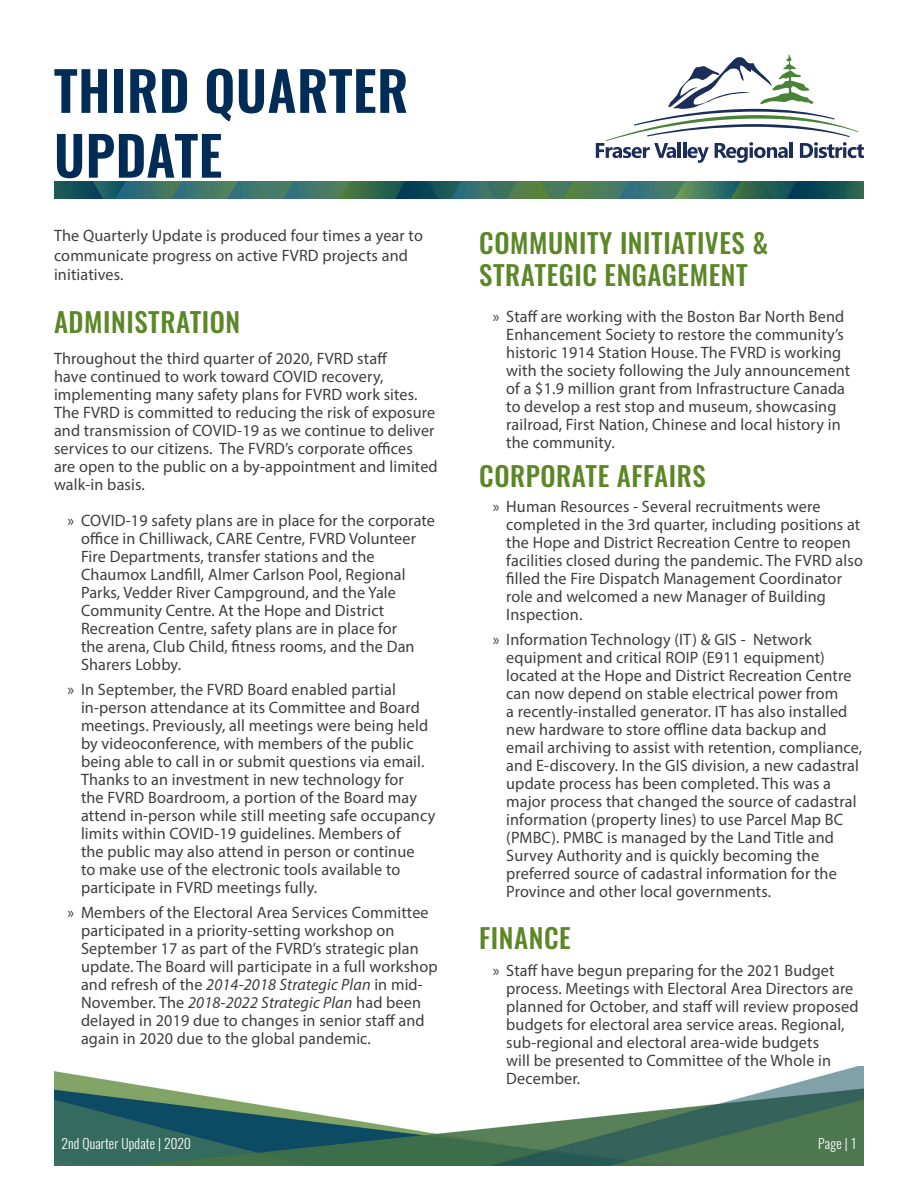
<style>
.page{position:relative;width:918px;height:1188px;background:#fff}
.page>*{position:absolute;margin:0;border:0;box-sizing:border-box;transform-origin:0 0}
.Section_TITLE{font:600 54px/64.8px "Oswald";letter-spacing:.01em;color:#002c55}
.H2_DK_Green{font:500 27px/32.4px "Oswald";letter-spacing:.02em;color:#5c8727}
.Bullets_1{font:500 27px "Oswald";letter-spacing:.02em;color:#5c8727}
.H2_DK_Green-2{font:16.5px/18px "Myriad Pro";letter-spacing:.01em;color:#3e3e3f}
.Body{font:16.5px/19.5px "Myriad Pro";letter-spacing:.01em;color:#3e3e3f}
.t1{font:300 13.5px "Oswald";letter-spacing:.01em;color:#fff}
.s1{font-style:italic}
</style>
<div class="page">
<img style="left:54px;top:1066px;width:810px;height:100px">
<svg style="left:54px;top:181px;width:810px;height:18px;background:#336b5e"></svg>
<svg style="left:596px;top:54px;width:268px;height:109px"></svg>
<p class="Section_TITLE" style="left:54px;top:60px;width:356px">THIRD QUARTER<br>UPDATE</p>
<p class="Body" style="left:54px;top:226px;width:370px">The Quarterly Update is produced four times a year to communicate progress on active FVRD projects and initiatives.</p>
<p class="H2_DK_Green" style="left:54px;top:307px;width:188px">ADMINISTRATION</p>
<p class="H2_DK_Green-2" style="left:54px;top:350px;width:385px">Throughout the third quarter of 2020, FVRD staff<br>have continued to work toward COVID recovery, implementing many safety plans for FVRD work sites.<br>The FVRD is committed to reducing the risk of exposure and transmission of COVID-19 as we continue to deliver services to our citizens. The FVRD’s corporate offices are open to the public on a by-appointment and limited walk-in basis.</p>
<p class="H2_DK_Green-2" style="left:81px;top:512px;width:356px;text-indent:-14px">» COVID-19 safety plans are in place for the corporate office in Chilliwack, CARE Centre, FVRD Volunteer Fire Departments, transfer stations and the Chaumox Landfill, Almer Carlson Pool, Regional Parks, Vedder River Campground, and the Yale Community Centre. At the Hope and District Recreation Centre, safety plans are in place for<br>the arena, Club Child, fitness rooms, and the Dan Sharers Lobby.</p>
<p class="H2_DK_Green-2" style="left:81px;top:680px;width:356px;text-indent:-14px">» In September, the FVRD Board enabled partial in-person attendance at its Committee and Board meetings. Previously, all meetings were being held by videoconference, with members of the public being able to call in or submit questions via email.<br>Thanks to an investment in new technology for<br>the FVRD Boardroom, a portion of the Board may attend in-person while still meeting safe occupancy limits within COVID-19 guidelines. Members of<br>the public may also attend in person or continue<br>to make use of the electronic tools available to participate in FVRD meetings fully.</p>
<p class="H2_DK_Green-2" style="left:81px;top:903px;width:358px;text-indent:-14px">» Members of the Electoral Area Services Committee participated in a priority-setting workshop on September 17 as part of the FVRD’s strategic plan update. The Board will participate in a full workshop and refresh of the <span class="s1">2014-2018 Strategic Plan</span> in mid-November. The <span class="s1">2018-2022 Strategic Plan</span> had been delayed in 2019 due to changes in senior staff and again in 2020 due to the global pandemic.</p>
<p class="H2_DK_Green" style="left:479px;top:228px;width:291px">COMMUNITY INITIATIVES &amp;<br>STRATEGIC ENGAGEMENT</p>
<p class="H2_DK_Green-2" style="left:506px;top:307px;width:345px;text-indent:-14px">» Staff are working with the Boston Bar North Bend Enhancement Society to restore the community’s historic 1914 Station House. The FVRD is working with the society following the July announcement of a $1.9 million grant from Infrastructure Canada to develop a rest stop and museum, showcasing railroad, First Nation, Chinese and local history in the community.</p>
<p class="Bullets_1" style="left:479px;top:462px;width:228px">CORPORATE AFFAIRS</p>
<p class="H2_DK_Green-2" style="left:506px;top:497px;width:358px;text-indent:-14px">» Human Resources - Several recruitments were completed in the 3rd quarter, including positions at the Hope and District Recreation Centre to reopen facilities closed during the pandemic. The FVRD also filled the Fire Dispatch Management Coordinator role and welcomed a new Manager of Building Inspection.</p>
<p class="H2_DK_Green-2" style="left:506px;top:630px;width:358px;text-indent:-14px">» Information Technology (IT) &amp; GIS - Network equipment and critical ROIP (E911 equipment) located at the Hope and District Recreation Centre can now depend on stable electrical power from<br>a recently-installed generator. IT has also installed new hardware to store offline data backup and email archiving to assist with retention, compliance, and E-discovery. In the GIS division, a new cadastral update process has been completed. This was a major process that changed the source of cadastral information (property lines) to use Parcel Map BC (PMBC). PMBC is managed by the Land Title and Survey Authority and is quickly becoming the preferred source of cadastral information for the Province and other local governments.</p>
<p class="H2_DK_Green" style="left:479px;top:924px;width:93px">FINANCE</p>
<p class="H2_DK_Green-2" style="left:506px;top:962px;width:354px;text-indent:-14px">» Staff have begun preparing for the 2021 Budget process. Meetings with Electoral Area Directors are planned for October, and staff will review proposed budgets for electoral area service areas. Regional, sub-regional and electoral area-wide budgets<br>will be presented to Committee of the Whole in December.</p>
<p class="t1" style="left:62px;top:1135px;width:131px">2nd Quarter Update | 2020</p>
<p class="t1" style="left:818px;top:1135px;width:40px">Page | 1</p>
</div>
